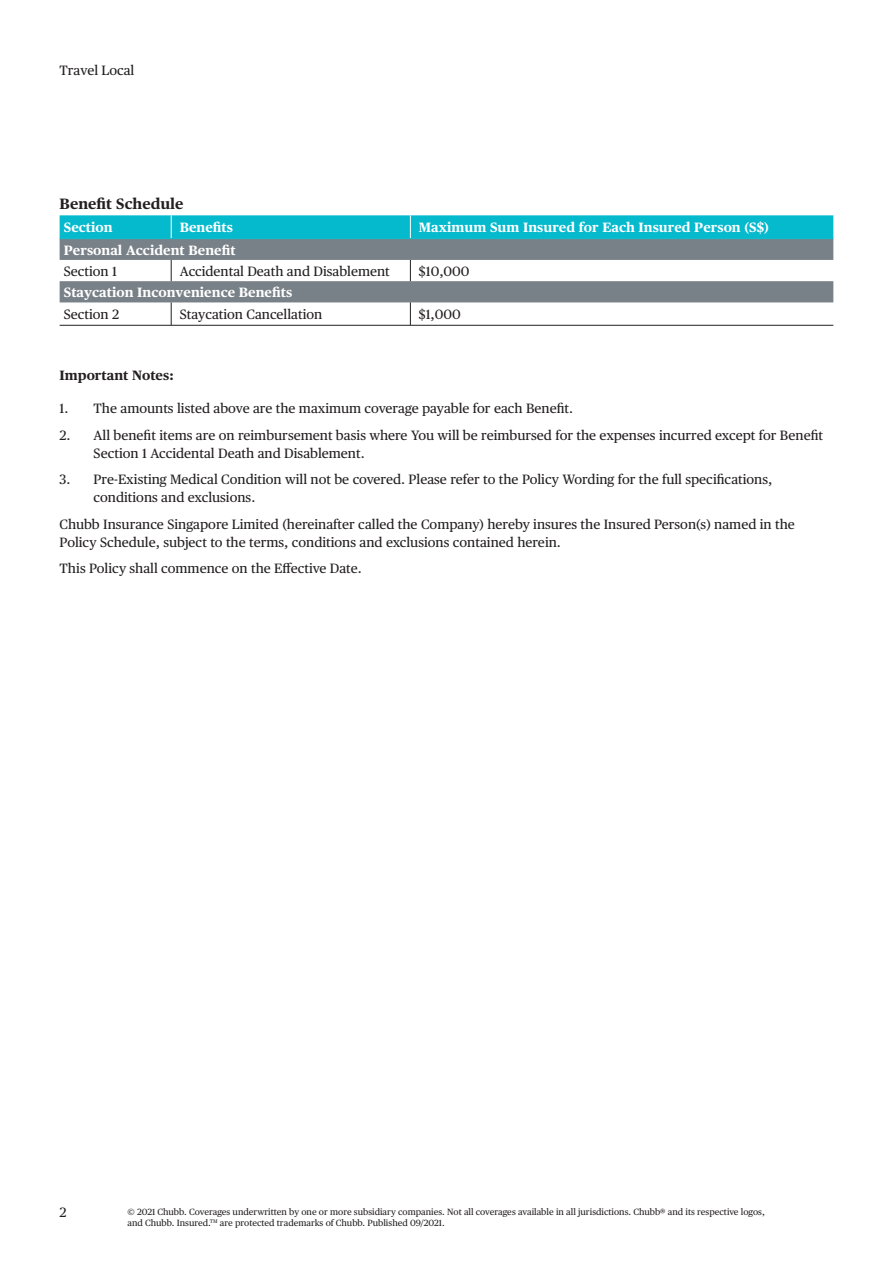
<style>
.page{position:relative;width:893px;height:1263px;background:#fff}
.page>*{position:absolute;margin:0;border:0;box-sizing:border-box;transform-origin:0 0}
.t1{font:700 15px "Chubb Publico Text";color:#231f20}
.t2{font:13.5px/18px "Chubb Publico Text";color:#231f20}
.t3{font:700 13.5px "Chubb Publico Text";color:#fff}
.t4{font:700 13.5px "Chubb Publico Text";color:#231f20}
.t5{font:9px/10.8px "Chubb Publico Text";color:#231f20}
</style>
<div class="page">
<svg style="left:60px;top:239px;width:773px;height:63px;fill:#798188"></svg>
<div style="left:60px;top:215px;width:773px;height:23px;background:#05bacd"></div>
<hr style="left:60px;top:325px;width:773px;height:1px;background:#231f20">
<hr style="left:60px;top:238px;width:773px;height:1px;background:#05bacd">
<svg style="left:171px;top:260px;width:1px;height:21px"></svg>
<svg style="left:410px;top:260px;width:1px;height:21px"></svg>
<svg style="left:171px;top:302px;width:1px;height:23px"></svg>
<svg style="left:410px;top:302px;width:1px;height:23px"></svg>
<p class="t2" style="left:59px;top:62px;width:76px">Travel Local</p>
<p class="t1" style="left:60px;top:198px;width:125px">Benefit Schedule</p>
<p class="t3" style="left:64px;top:222px;width:50px">Section</p>
<p class="t3" style="left:180px;top:222px;width:55px">Benefits</p>
<p class="t3" style="left:419px;top:222px;width:351px">Maximum Sum Insured for Each Insured Person (S$)</p>
<p class="t3" style="left:64px;top:244px;width:173px">Personal Accident Benefit</p>
<p class="t2" style="left:64px;top:263px;width:55px">Section 1</p>
<p class="t2" style="left:180px;top:263px;width:212px">Accidental Death and Disablement</p>
<p class="t2" style="left:419px;top:263px;width:52px">$10,000</p>
<p class="t3" style="left:64px;top:287px;width:230px">Staycation Inconvenience Benefits</p>
<p class="t2" style="left:64px;top:306px;width:57px">Section 2</p>
<p class="t2" style="left:180px;top:306px;width:144px">Staycation Cancellation</p>
<p class="t2" style="left:419px;top:306px;width:43px">$1,000</p>
<p class="t4" style="left:60px;top:369px;width:116px">Important Notes:</p>
<p class="t2" style="left:60px;top:400px;width:515px">1. The amounts listed above are the maximum coverage payable for each Benefit.</p>
<p class="t2" style="left:94px;top:427px;width:731px;text-indent:-34px">2. All benefit items are on reimbursement basis where You will be reimbursed for the expenses incurred except for Benefit<br>Section 1 Accidental Death and Disablement.</p>
<p class="t2" style="left:94px;top:471px;width:680px;text-indent:-34px">3. Pre-Existing Medical Condition will not be covered. Please refer to the Policy Wording for the full specifications, conditions and exclusions.</p>
<p class="t2" style="left:60px;top:516px;width:737px">Chubb Insurance Singapore Limited (hereinafter called the Company) hereby insures the Insured Person(s) named in the<br>Policy Schedule, subject to the terms, conditions and exclusions contained herein.</p>
<p class="t2" style="left:60px;top:560px;width:304px">This Policy shall commence on the Effective Date.</p>
<p class="t2" style="left:60px;top:1204px;width:8px">2</p>
<p class="t5" style="left:128px;top:1207px;width:639px">© 2021 Chubb. Coverages underwritten by one or more subsidiary companies. Not all coverages available in all jurisdictions. Chubb® and its respective logos, and Chubb. Insured.<sup>TM</sup> are protected trademarks of Chubb. Published 09/2021.</p>
</div>
